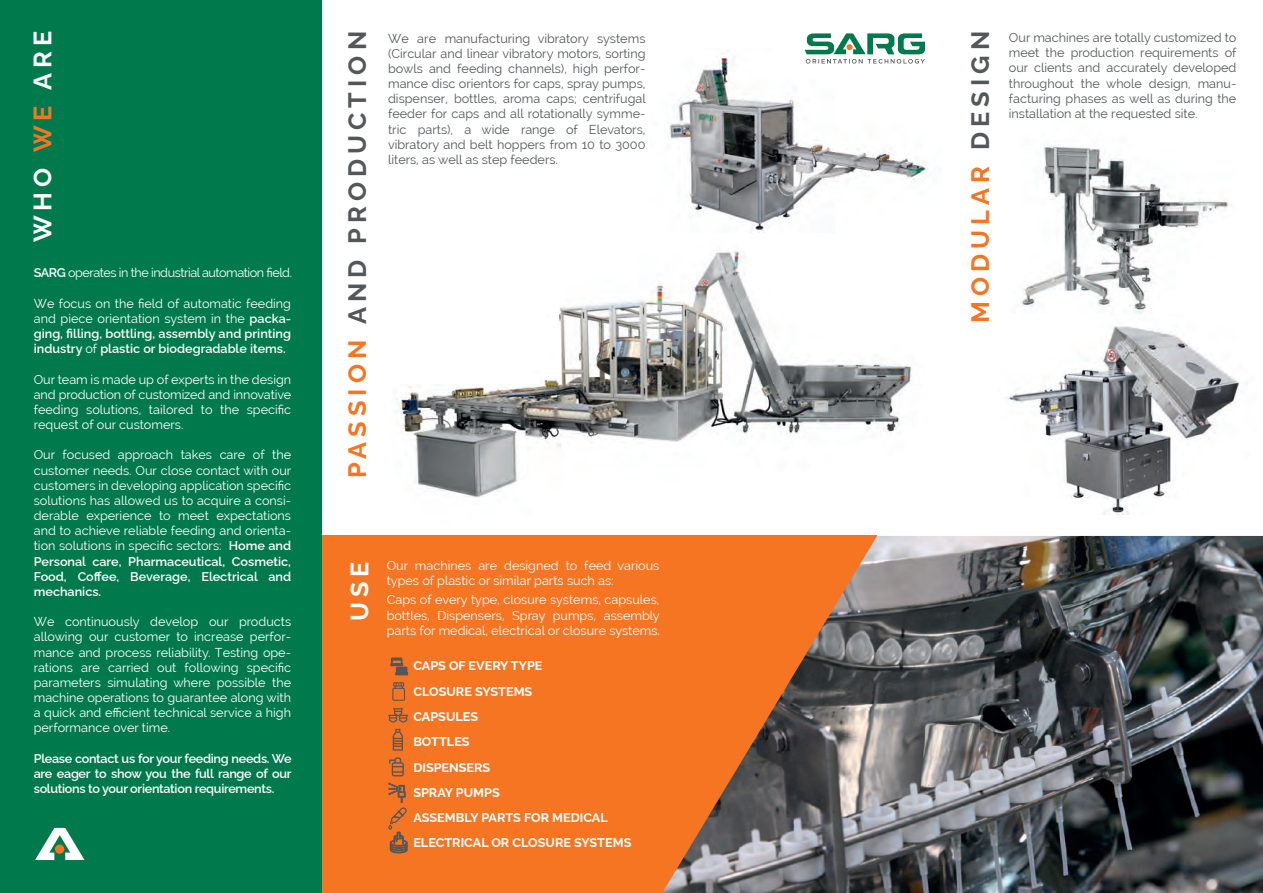
<style>
.page{position:relative;width:1263px;height:893px;background:#fff}
.page>*{position:absolute;margin:0;border:0;box-sizing:border-box;transform-origin:0 0}
.t1{font:700 25.35px "Raleway";letter-spacing:.2em;color:#54575a}
.t2{font:700 25.35px "Raleway";letter-spacing:.2em;color:#f57523}
.t3{font:700 25.35px "Raleway";letter-spacing:.2em;color:#fff}
.t4{font:12.6px/15.1px "Raleway";color:#fff;text-align:justify}
.t5{font:12.6px/15.1px "Raleway";color:#54575a;text-align:justify}
.t6{font:600 12.6px/15.1px "Raleway";letter-spacing:-.025em;color:#fff;text-align:justify}
.t7{font:700 12.6px/25.3px "Raleway";color:#fff}
.t8{font:12.6px "Raleway";letter-spacing:-.035em;color:#fff}
.s1{color:#f57523}
.s2{color:#54575a}
.s3{font-weight:600}
.s4{font-weight:400}
</style>
<div class="page">
<div style="left:322px;top:536px;width:555px;height:357px;background:#f57523"></div>
<div style="left:0;top:0;width:322px;height:893px;background:#00794d"></div>
<svg style="left:35px;top:828px;width:50px;height:32px"></svg>
<img style="left:662px;top:536px;width:601px;height:357px">
<svg style="left:389px;top:757px;width:15px;height:19px"></svg>
<svg style="left:388px;top:708px;width:20px;height:15px"></svg>
<svg style="left:393px;top:729px;width:10px;height:22px"></svg>
<svg style="left:392px;top:682px;width:13px;height:19px"></svg>
<img style="left:669px;top:49px;width:259px;height:184px">
<img style="left:397px;top:251px;width:515px;height:247px">
<svg style="left:804px;top:33px;width:121px;height:31px"></svg>
<svg style="left:391px;top:658px;width:17px;height:17px"></svg>
<svg style="left:388px;top:783px;width:19px;height:70px"></svg>
<img style="left:1006px;top:326px;width:241px;height:188px">
<img style="left:1021px;top:145px;width:208px;height:169px">
<h1 class="t3" style="left:22px;top:242px;width:213px;rotate:-90deg">WHO <span class="s1">WE</span> ARE</h1>
<h1 class="t2" style="left:960px;top:323px;width:294px;rotate:-90deg">MODULAR <span class="s2">DESIGN</span></h1>
<h1 class="t1" style="left:337px;top:478px;width:448px;rotate:-90deg"><span class="s1">PASSION</span> AND PRODUCTION</h1>
<p class="t5" style="left:388px;top:30px;width:259px">We are manufacturing vibratory systems (Circular and linear vibratory motors, sorting bowls and feeding channels), high perfor&shy;mance disc orientors for caps, spray pumps, dispenser, bottles, aroma caps; centrifugal feeder for caps and all rotationally symme&shy;tric parts), a wide range of Elevators, vibratory and belt hoppers from 10 to 3000 liters, as well as step feeders.</p>
<p class="t8" style="left:34px;top:266px;width:260px"><span class="s3">SARG</span> operates in the industrial automation field.</p>
<p class="t6" style="left:34px;top:294px;width:259px"><span class="s4">We focus on the field of automatic feeding and piece orientation system in the</span> packa&shy;ging, filling, bottling, assembly and printing industry <span class="s4">of</span> plastic or biodegradable items.</p>
<p class="t4" style="left:34px;top:371px;width:259px">Our team is made up of experts in the design and production of customized and innovative feeding solutions, tailored to the specific request of our customers.</p>
<p class="t4" style="left:34px;top:447px;width:259px">Our focused approach takes care of the customer needs. Our close contact with our customers in developing application specific solutions has allowed us to acquire a consi&shy;derable experience to meet expectations and to achieve reliable feeding and orienta&shy;tion solutions in specific sectors: <span class="s3">Home and Personal care, Pharmaceutical, Cosmetic, Food, Coffee, Beverage, Electrical and mechanics.</span></p>
<p class="t4" style="left:34px;top:614px;width:259px">We continuously develop our products allowing our customer to increase perfor&shy;mance and process reliability. Testing ope&shy;rations are carried out following specific parameters simulating where possible the machine operations to guarantee along with a quick and efficient technical service a high performance over time.</p>
<p class="t6" style="left:34px;top:749px;width:259px">Please contact us for your feeding needs. We are eager to show you the full range of our solutions to your orientation requirements.</p>
<h1 class="t3" style="left:339px;top:621px;width:61px;rotate:-90deg">USE</h1>
<p class="t4" style="left:387px;top:558px;width:274px">Our machines are designed to feed various types of plastic or similar parts such as:</p>
<p class="t4" style="left:387px;top:592px;width:275px">Caps of every type, closure systems, capsules, bottles, Dispensers, Spray pumps, assembly parts for medical, electrical or closure systems.</p>
<p class="t7" style="left:413px;top:652px;width:220px">CAPS OF EVERY TYPE<br>CLOSURE SYSTEMS<br>CAPSULES<br>BOTTLES<br>DISPENSERS<br>SPRAY PUMPS<br>ASSEMBLY PARTS FOR MEDICAL<br>ELECTRICAL OR CLOSURE SYSTEMS</p>
<p class="t5" style="left:1009px;top:30px;width:229px">Our machines are totally customized to meet the production requirements of our clients and accurately developed throughout the whole design, manu&shy;facturing phases as well as during the installation at the requested site.</p>
</div>
